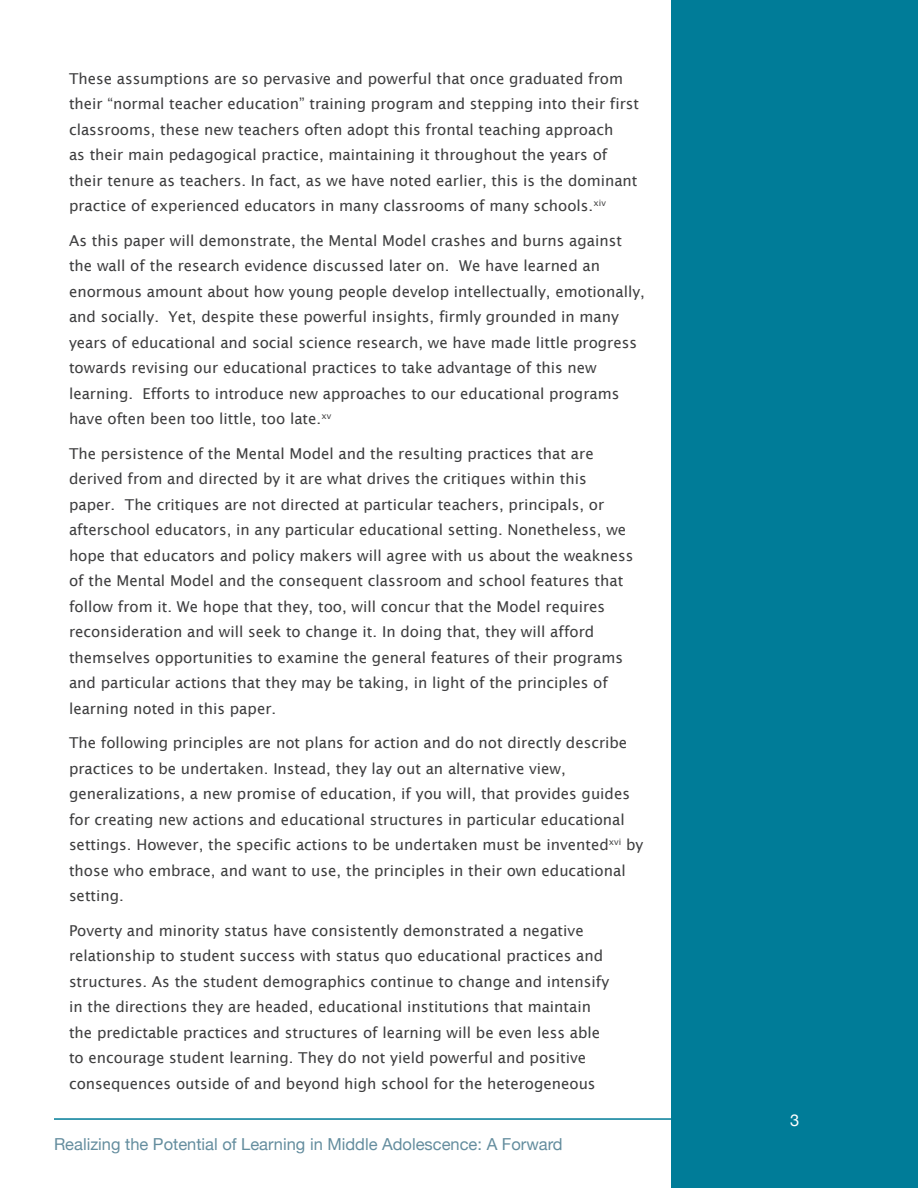
<style>
.page{position:relative;width:918px;height:1188px;background:#fff}
.page>*{position:absolute;margin:0;border:0;box-sizing:border-box;transform-origin:0 0}
.t1{font:16.5px "Helvetica Neue";color:#648d9e}
.t2{font:16.5px "Helvetica Neue";color:#fff}
.t3{font:15px/25.5px "Lucida Sans";color:#3e3e3f}
</style>
<div class="page">
<div style="left:671px;top:0;width:247px;height:1188px;background:#007c98"></div>
<hr style="left:54px;top:1118px;width:617px;height:2px;background:#007c98">
<p class="t3" style="left:69px;top:65px;width:572px">These assumptions are so pervasive and powerful that once graduated from their “normal teacher education” training program and stepping into their first classrooms, these new teachers often adopt this frontal teaching approach<br>as their main pedagogical practice, maintaining it throughout the years of their tenure as teachers. In fact, as we have noted earlier, this is the dominant practice of experienced educators in many classrooms of many schools.<sup>xiv</sup></p>
<p class="t3" style="left:69px;top:227px;width:577px">As this paper will demonstrate, the Mental Model crashes and burns against the wall of the research evidence discussed later on. We have learned an enormous amount about how young people develop intellectually, emotionally, and socially. Yet, despite these powerful insights, firmly grounded in many years of educational and social science research, we have made little progress towards revising our educational practices to take advantage of this new learning. Efforts to introduce new approaches to our educational programs have often been too little, too late.<sup>xv</sup></p>
<p class="t3" style="left:69px;top:440px;width:566px">The persistence of the Mental Model and the resulting practices that are derived from and directed by it are what drives the critiques within this paper. The critiques are not directed at particular teachers, principals, or afterschool educators, in any particular educational setting. Nonetheless, we hope that educators and policy makers will agree with us about the weakness of the Mental Model and the consequent classroom and school features that follow from it. We hope that they, too, will concur that the Model requires reconsideration and will seek to change it. In doing that, they will afford themselves opportunities to examine the general features of their programs and particular actions that they may be taking, in light of the principles of learning noted in this paper.</p>
<p class="t3" style="left:69px;top:730px;width:576px">The following principles are not plans for action and do not directly describe practices to be undertaken. Instead, they lay out an alternative view, generalizations, a new promise of education, if you will, that provides guides for creating new actions and educational structures in particular educational settings. However, the specific actions to be undertaken must be invented<sup>xvi</sup> by those who embrace, and want to use, the principles in their own educational setting.</p>
<p class="t3" style="left:69px;top:917px;width:542px">Poverty and minority status have consistently demonstrated a negative relationship to student success with status quo educational practices and structures. As the student demographics continue to change and intensify in the directions they are headed, educational institutions that maintain the predictable practices and structures of learning will be even less able to encourage student learning. They do not yield powerful and positive consequences outside of and beyond high school for the heterogeneous</p>
<p class="t1" style="left:54px;top:1130px;width:510px">Realizing the Potential of Learning in Middle Adolescence: A Forward</p>
<p class="t2" style="left:790px;top:1106px;width:11px">3</p>
</div>
